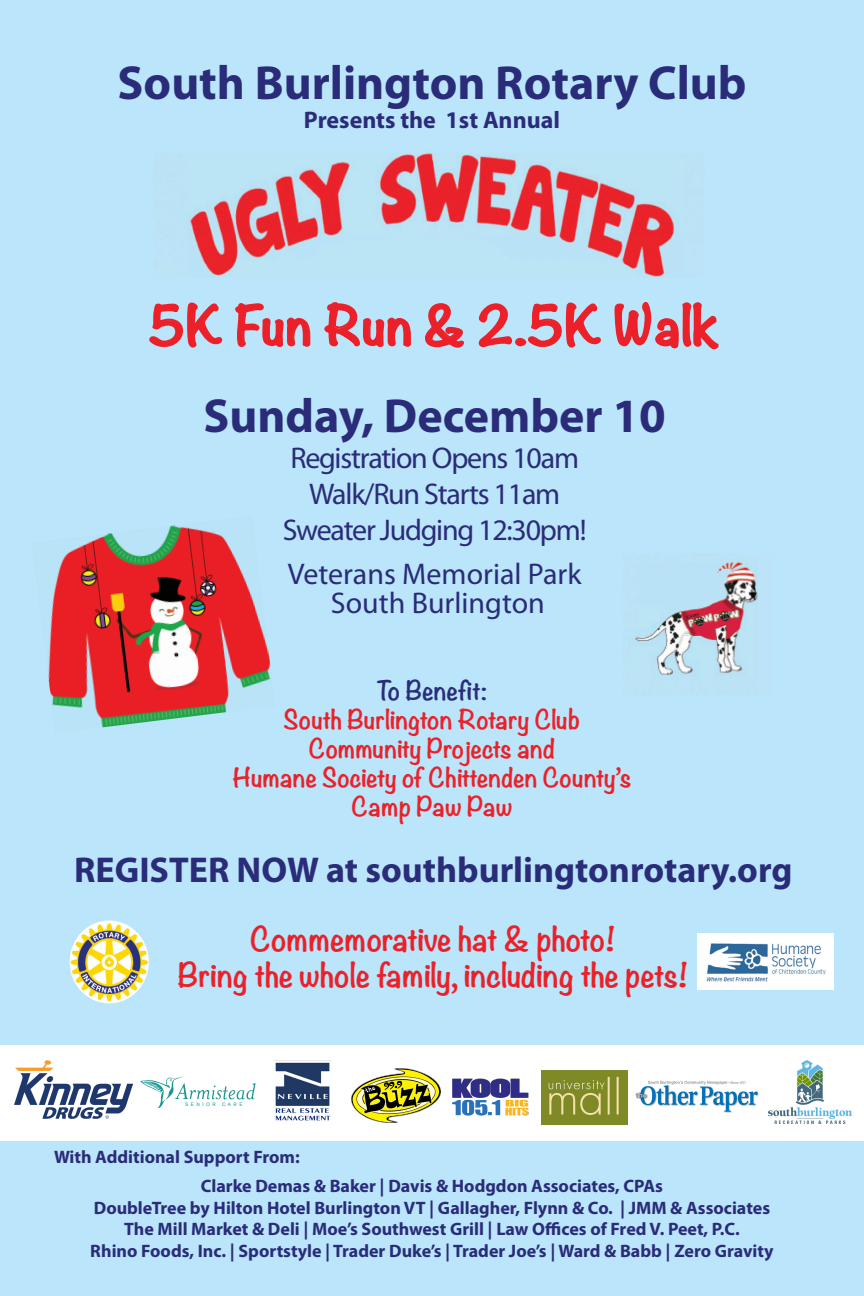
<style>
.page{position:relative;width:864px;height:1296px;background:#fff}
.page>*{position:absolute;margin:0;border:0;box-sizing:border-box;transform-origin:0 0}
.t1{font:700 48px "Myriad Pro";color:#2a2c79}
.t2{font:700 48px "Noteworthy";letter-spacing:.02em;color:#ec2028}
.t3{font:700 48px "Myriad Pro";color:#2b2c79}
.t4{font:700 36px "Myriad Pro";color:#2a2c79}
.t5{font:30px/36px "Myriad Pro";letter-spacing:-.04em;color:#2b2c79;text-align:center}
.t6{font:700 30px "Noteworthy";color:#ec2028}
.t7{font:30px "Myriad Pro";color:#2b2c79}
.t8{font:700 24px/28.8px "Noteworthy";color:#ec2028;text-align:center}
.t9{font:700 24px "Myriad Pro";color:#2a2c79}
.t10{font:700 24px "Noteworthy";color:#2a2d7a}
.t11{font:700 18px/21.6px "Myriad Pro";color:#2a2c79;text-align:center}
.t12{font:4.8px "Akzidenz Grotesk BE";letter-spacing:.52em;color:#1b9490}
</style>
<div class="page">
<img style="left:622px;top:554px;width:151px;height:141px">
<img style="left:154px;top:151px;width:550px;height:127px">
<svg style="left:148px;top:301px;width:75px;height:48px"></svg>
<svg style="left:234px;top:302px;width:77px;height:46px"></svg>
<svg style="left:323px;top:301px;width:89px;height:47px"></svg>
<svg style="left:424px;top:302px;width:41px;height:47px"></svg>
<svg style="left:478px;top:301px;width:124px;height:48px"></svg>
<svg style="left:614px;top:290px;width:106px;height:60px"></svg>
<img style="left:70px;top:921px;width:79px;height:82px">
<img style="left:705px;top:943px;width:121px;height:39px">
<img style="left:32px;top:516px;width:243px;height:217px">
<img style="left:352px;top:1068px;width:89px;height:55px">
<img style="left:15px;top:1061px;width:118px;height:58px">
<svg style="left:140px;top:1076px;width:116px;height:32px"></svg>
<img style="left:768px;top:1061px;width:84px;height:63px">
<img style="left:452px;top:1078px;width:77px;height:38px">
<img style="left:275px;top:1062px;width:55px;height:59px">
<img style="left:541px;top:1070px;width:86px;height:54px">
<img style="left:635px;top:1080px;width:123px;height:33px">
<p class="t1" style="left:117px;top:52px;width:631px">South Burlington Rotary Club</p>
<p class="t9" style="left:304px;top:104px;width:258px">Presents the 1st Annual</p>
<p class="t2" style="left:149px;top:283px;width:571px">5K Fun Run &amp; 2.5K Walk</p>
<p class="t3" style="left:204px;top:385px;width:464px">Sunday, December 10</p>
<p class="t5" style="left:290px;top:440px;width:290px">Registration Opens 10am<br>Walk/Run Starts 11am</p>
<p class="t5" style="left:283px;top:512px;width:305px">Sweater Judging 12:30pm!</p>
<p class="t7" style="left:288px;top:555px;width:295px">Veterans Memorial Park</p>
<p class="t7" style="left:331px;top:584px;width:216px">South Burlington</p>
<p class="t10" style="left:377px;top:670px;width:112px">To Benefit:</p>
<p class="t8" style="left:284px;top:705px;width:298px">South Burlington Rotary Club<br>Community Projects and</p>
<p class="t8" style="left:232px;top:762px;width:401px">Humane Society of Chittenden County’s<br>Camp Paw Paw</p>
<p class="t4" style="left:74px;top:846px;width:720px">REGISTER NOW at southburlingtonrotary.org</p>
<p class="t6" style="left:250px;top:913px;width:367px">Commemorative hat &amp; photo!</p>
<p class="t6" style="left:178px;top:949px;width:512px">Bring the whole family, including the pets!</p>
<p class="t12" style="left:185px;top:1102px;width:32px">SENIOR</p>
<p class="t12" style="left:222px;top:1102px;width:22px">CARE</p>
<p class="t11" style="left:54px;top:1146px;width:247px">With Additional Support From:</p>
<p class="t11" style="left:90px;top:1174px;width:685px">Clarke Demas &amp; Baker | Davis &amp; Hodgdon Associates, CPAs<br>DoubleTree by Hilton Hotel Burlington VT | Gallagher, Flynn &amp; Co. | JMM &amp; Associates The Mill Market &amp; Deli | Moe’s Southwest Grill | Law Offices of Fred V. Peet, P.C.<br>Rhino Foods, Inc. | Sportstyle | Trader Duke’s | Trader Joe’s | Ward &amp; Babb | Zero Gravity</p>
</div>
